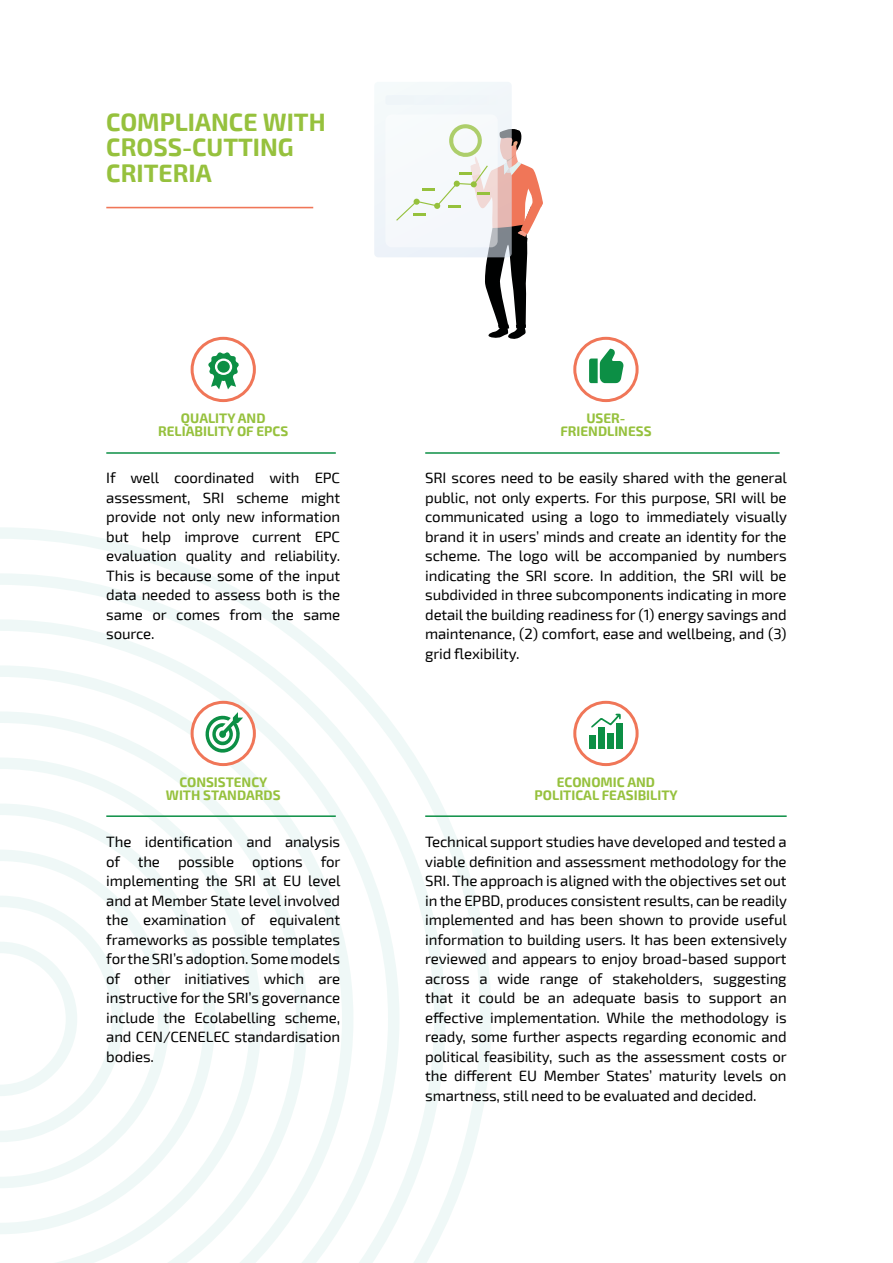
<style>
.page{position:relative;width:893px;height:1263px;background:#fff}
.page>*{position:absolute;margin:0;border:0;box-sizing:border-box;transform-origin:0 0}
.TITEL{font:700 24.6px/25.3px "Exo 2";color:#96c13d}
.BROOD{font:15px/19.5px "Exo 2";letter-spacing:-.01em;color:#000;text-align:justify}
.TITEL-2{font:700 13.5px/13.5px "Exo 2";color:#96c13d;text-align:center}
</style>
<div class="page">
<svg style="left:0;top:527px;width:491px;height:736px"></svg>
<hr style="left:106px;top:207px;width:207px;height:1px;background:#f07658">
<svg style="left:374px;top:82px;width:169px;height:257px"></svg>
<div style="left:191px;top:337px;width:65px;height:65px;border:3px solid #f07658;border-radius:50%"></div>
<svg style="left:208px;top:352px;width:31px;height:37px"></svg>
<div style="left:217px;top:361px;width:13px;height:12px;background:#0c8f45;border-radius:50%"></div>
<svg style="left:575px;top:702px;width:62px;height:63px"></svg>
<div style="left:573px;top:701px;width:66px;height:65px;border:3px solid #f07658;border-radius:50%"></div>
<svg style="left:575px;top:338px;width:62px;height:63px"></svg>
<div style="left:573px;top:337px;width:66px;height:65px;border:3px solid #f07658;border-radius:50%"></div>
<svg style="left:192px;top:702px;width:62px;height:63px"></svg>
<div style="left:191px;top:701px;width:65px;height:65px;border:3px solid #f07658;border-radius:50%"></div>
<hr style="left:106px;top:452px;width:230px;height:2px;background:#0c8f45">
<hr style="left:106px;top:815px;width:230px;height:2px;background:#0c8f45">
<hr style="left:425px;top:452px;width:355px;height:2px;background:#0c8f45">
<hr style="left:425px;top:815px;width:362px;height:2px;background:#0c8f45">
<svg style="left:589px;top:349px;width:34px;height:34px"></svg>
<svg style="left:204px;top:712px;width:39px;height:43px"></svg>
<div style="left:617px;top:723px;width:6px;height:26px;background:#0c8f45"></div>
<div style="left:598px;top:727px;width:6px;height:22px;background:#0c8f45"></div>
<div style="left:607px;top:733px;width:7px;height:16px;background:#0c8f45"></div>
<div style="left:589px;top:736px;width:6px;height:13px;background:#0c8f45"></div>
<svg style="left:591px;top:714px;width:30px;height:13px"></svg>
<p class="TITEL" style="left:106px;top:108px;width:221px">COMPLIANCE WITH<br>CROSS-CUTTING<br>CRITERIA</p>
<p class="TITEL-2" style="left:158px;top:411px;width:132px">QUALITY AND<br>RELIABILITY OF EPCS</p>
<p class="BROOD" style="left:106px;top:467px;width:235px">If well coordinated with EPC assessment, SRI scheme might provide not only new information but help improve current EPC evaluation quality and reliability.<br>This is because some of the input data needed to assess both is the same or comes from the same source.</p>
<p class="TITEL-2" style="left:166px;top:774px;width:116px">CONSISTENCY<br>WITH STANDARDS</p>
<p class="BROOD" style="left:106px;top:831px;width:236px">The identification and analysis of the possible options for implementing the SRI at EU level and at Member State level involved the examination of equivalent frameworks as possible templates for the SRI’s adoption. Some models of other initiatives which are instructive for the SRI’s governance include the Ecolabelling scheme, and CEN/CENELEC standardisation bodies.</p>
<p class="TITEL-2" style="left:560px;top:411px;width:93px">USER-<br>FRIENDLINESS</p>
<p class="BROOD" style="left:425px;top:467px;width:363px">SRI scores need to be easily shared with the general public, not only experts. For this purpose, SRI will be communicated using a logo to immediately visually brand it in users’ minds and create an identity for the scheme. The logo will be accompanied by numbers indicating the SRI score. In addition, the SRI will be subdivided in three subcomponents indicating in more detail the building readiness for (1) energy savings and maintenance, (2) comfort, ease and wellbeing, and (3) grid flexibility.</p>
<p class="TITEL-2" style="left:535px;top:774px;width:145px">ECONOMIC AND<br>POLITICAL FEASIBILITY</p>
<p class="BROOD" style="left:425px;top:831px;width:363px">Technical support studies have developed and tested a viable definition and assessment methodology for the SRI. The approach is aligned with the objectives set out in the EPBD, produces consistent results, can be readily implemented and has been shown to provide useful information to building users. It has been extensively reviewed and appears to enjoy broad-based support across a wide range of stakeholders, suggesting that it could be an adequate basis to support an effective implementation. While the methodology is ready, some further aspects regarding economic and political feasibility, such as the assessment costs or the different EU Member States’ maturity levels on smartness, still need to be evaluated and decided.</p>
</div>
